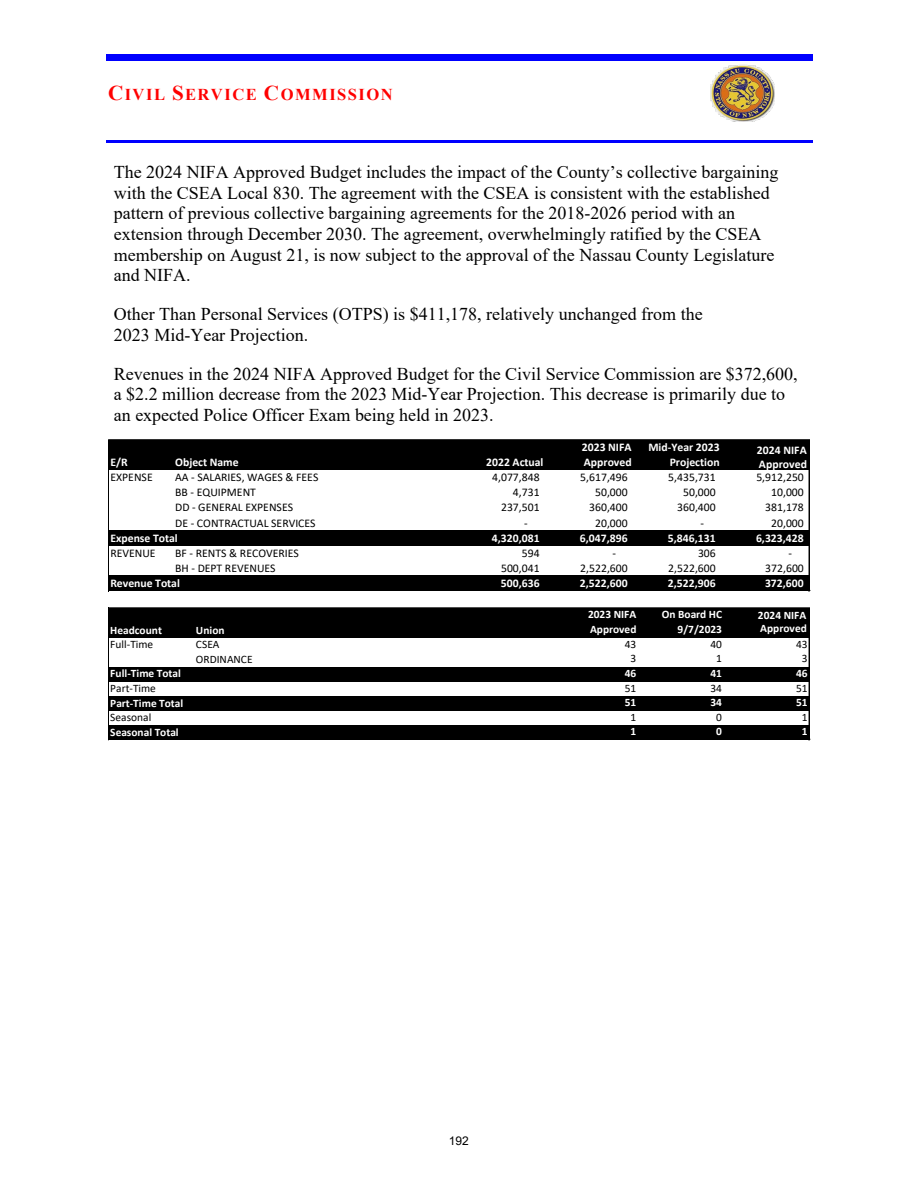
<style>
.page{position:relative;width:918px;height:1188px;background:#fff}
.page>*{position:absolute;margin:0;border:0;box-sizing:border-box;transform-origin:0 0}
.t1{font:18px/20.7px "Times New Roman";color:#000}
.t2{font:700 16.5px "Times New Roman";letter-spacing:.09em;color:#f00}
.t3{font:12px "Arial";color:#000}
.t4{font:11.7px "Calibri";color:#000}
.t5{font:700 11.7px/15.1px "Calibri";color:#fff}
.t6{font:700 11.4px/14.7px "Calibri";color:#fff}
.t7{font:11.4px "Calibri";color:#000}
.s1{font-size:21px}
</style>
<div class="page">
<img style="left:711px;top:64px;width:64px;height:57px">
<div style="left:106px;top:54px;width:706px;height:5px;background:#00f"></div>
<hr style="left:106px;top:60px;width:706px;height:1px;background:#00f">
<hr style="left:106px;top:141px;width:706px;height:2px;background:#00f">
<div style="left:109px;top:441px;width:701px;height:29px;background:#000"></div>
<div style="left:109px;top:531px;width:701px;height:15px;background:#000"></div>
<div style="left:109px;top:576px;width:701px;height:15px;background:#000"></div>
<hr style="left:108px;top:440px;width:1px;height:151px;background:#000">
<hr style="left:809px;top:441px;width:1px;height:150px;background:#000">
<hr style="left:109px;top:440px;width:701px;height:1px;background:#000">
<div style="left:109px;top:609px;width:701px;height:29px;background:#000"></div>
<div style="left:109px;top:667px;width:701px;height:14px;background:#000"></div>
<div style="left:109px;top:696px;width:701px;height:15px;background:#000"></div>
<div style="left:109px;top:725px;width:701px;height:15px;background:#000"></div>
<hr style="left:108px;top:608px;width:1px;height:132px;background:#000">
<hr style="left:809px;top:609px;width:1px;height:131px;background:#000">
<hr style="left:109px;top:608px;width:701px;height:1px;background:#000">
<p class="t2" style="left:108px;top:82px;width:286px"><span class="s1">C</span>IVIL <span class="s1">S</span>ERVICE <span class="s1">C</span>OMMISSION</p>
<p class="t1" style="left:114px;top:161px;width:666px">The 2024 NIFA Approved Budget includes the impact of the County’s collective bargaining with the CSEA Local 830. The agreement with the CSEA is consistent with the established pattern of previous collective bargaining agreements for the 2018-2026 period with an extension through December 2030. The agreement, overwhelmingly ratified by the CSEA membership on August 21, is now subject to the approval of the Nassau County Legislature and NIFA.</p>
<p class="t1" style="left:114px;top:303px;width:590px">Other Than Personal Services (OTPS) is $411,178, relatively unchanged from the<br>2023 Mid-Year Projection.</p>
<p class="t1" style="left:114px;top:363px;width:685px">Revenues in the 2024 NIFA Approved Budget for the Civil Service Commission are $372,600, a $2.2 million decrease from the 2023 Mid-Year Projection. This decrease is primarily due to an expected Police Officer Exam being held in 2023.</p>
<p class="t5" style="left:110px;top:455px;width:19px">E/R</p>
<p class="t5" style="left:175px;top:455px;width:65px">Object Name</p>
<p class="t5" style="left:486px;top:454px;width:59px">2022 Actual</p>
<p class="t5" style="left:582px;top:439px;width:51px">2023 NIFA<br>Approved</p>
<p class="t5" style="left:648px;top:439px;width:73px;text-align:right">Mid-Year 2023<br>Projection</p>
<p class="t5" style="left:757px;top:443px;width:51px;line-height:13.8px">2024 NIFA<br>Approved</p>
<p class="t4" style="left:110px;top:469px;width:44px">EXPENSE</p>
<p class="t4" style="left:175px;top:469px;width:145px">AA - SALARIES, WAGES &amp; FEES</p>
<p class="t4" style="left:492px;top:469px;width:49px">4,077,848</p>
<p class="t4" style="left:580px;top:469px;width:49px">5,617,496</p>
<p class="t4" style="left:668px;top:469px;width:49px">5,435,731</p>
<p class="t4" style="left:756px;top:469px;width:49px">5,912,250</p>
<p class="t4" style="left:175px;top:484px;width:82px">BB - EQUIPMENT</p>
<p class="t4" style="left:513px;top:484px;width:28px">4,731</p>
<p class="t4" style="left:595px;top:484px;width:34px">50,000</p>
<p class="t4" style="left:683px;top:484px;width:34px">50,000</p>
<p class="t4" style="left:771px;top:484px;width:34px">10,000</p>
<p class="t4" style="left:175px;top:499px;width:119px">DD - GENERAL EXPENSES</p>
<p class="t4" style="left:501px;top:499px;width:40px">237,501</p>
<p class="t4" style="left:589px;top:499px;width:40px">360,400</p>
<p class="t4" style="left:677px;top:499px;width:40px">360,400</p>
<p class="t4" style="left:765px;top:499px;width:40px">381,178</p>
<p class="t4" style="left:175px;top:515px;width:142px">DE - CONTRACTUAL SERVICES</p>
<p class="t4" style="left:524px;top:515px;width:5px">-</p>
<p class="t4" style="left:595px;top:515px;width:34px">20,000</p>
<p class="t4" style="left:700px;top:515px;width:5px">-</p>
<p class="t4" style="left:771px;top:515px;width:34px">20,000</p>
<p class="t5" style="left:110px;top:530px;width:69px">Expense Total</p>
<p class="t5" style="left:492px;top:530px;width:49px">4,320,081</p>
<p class="t5" style="left:580px;top:530px;width:49px">6,047,896</p>
<p class="t5" style="left:668px;top:530px;width:49px">5,846,131</p>
<p class="t5" style="left:756px;top:530px;width:49px">6,323,428</p>
<p class="t4" style="left:110px;top:545px;width:47px">REVENUE</p>
<p class="t4" style="left:175px;top:545px;width:125px">BF - RENTS &amp; RECOVERIES</p>
<p class="t4" style="left:522px;top:545px;width:19px">594</p>
<p class="t4" style="left:612px;top:545px;width:5px">-</p>
<p class="t4" style="left:698px;top:545px;width:19px">306</p>
<p class="t4" style="left:788px;top:545px;width:5px">-</p>
<p class="t4" style="left:175px;top:560px;width:102px">BH - DEPT REVENUES</p>
<p class="t4" style="left:501px;top:560px;width:40px">500,041</p>
<p class="t4" style="left:580px;top:560px;width:49px">2,522,600</p>
<p class="t4" style="left:668px;top:560px;width:49px">2,522,600</p>
<p class="t4" style="left:765px;top:560px;width:40px">372,600</p>
<p class="t5" style="left:110px;top:575px;width:71px">Revenue Total</p>
<p class="t5" style="left:501px;top:575px;width:40px">500,636</p>
<p class="t5" style="left:580px;top:575px;width:49px">2,522,600</p>
<p class="t5" style="left:668px;top:575px;width:49px">2,522,906</p>
<p class="t5" style="left:765px;top:575px;width:40px">372,600</p>
<p class="t6" style="left:110px;top:622px;width:53px">Headcount</p>
<p class="t6" style="left:196px;top:622px;width:30px">Union</p>
<p class="t6" style="left:588px;top:607px;width:50px">2023 NIFA<br>Approved</p>
<p class="t6" style="left:662px;top:607px;width:62px;text-align:right">On Board HC<br>9/7/2023</p>
<p class="t6" style="left:758px;top:608px;width:50px;line-height:13.6px">2024 NIFA<br>Approved</p>
<p class="t7" style="left:110px;top:636px;width:45px">Full-Time</p>
<p class="t7" style="left:196px;top:636px;width:25px">CSEA</p>
<p class="t7" style="left:625px;top:636px;width:13px">43</p>
<p class="t7" style="left:711px;top:636px;width:13px">40</p>
<p class="t7" style="left:796px;top:636px;width:13px">43</p>
<p class="t7" style="left:196px;top:651px;width:58px">ORDINANCE</p>
<p class="t7" style="left:631px;top:651px;width:7px">3</p>
<p class="t7" style="left:716px;top:651px;width:7px">1</p>
<p class="t7" style="left:802px;top:651px;width:7px">3</p>
<p class="t6" style="left:110px;top:666px;width:72px">Full-Time Total</p>
<p class="t6" style="left:625px;top:666px;width:13px">46</p>
<p class="t6" style="left:711px;top:666px;width:13px">41</p>
<p class="t6" style="left:796px;top:666px;width:13px">46</p>
<p class="t7" style="left:110px;top:680px;width:47px">Part-Time</p>
<p class="t7" style="left:625px;top:680px;width:13px">51</p>
<p class="t7" style="left:711px;top:680px;width:13px">34</p>
<p class="t7" style="left:796px;top:680px;width:13px">51</p>
<p class="t6" style="left:110px;top:695px;width:74px">Part-Time Total</p>
<p class="t6" style="left:625px;top:695px;width:13px">51</p>
<p class="t6" style="left:711px;top:695px;width:13px">34</p>
<p class="t6" style="left:796px;top:695px;width:13px">51</p>
<p class="t7" style="left:110px;top:709px;width:43px">Seasonal</p>
<p class="t7" style="left:631px;top:709px;width:7px">1</p>
<p class="t7" style="left:716px;top:709px;width:7px">0</p>
<p class="t7" style="left:802px;top:709px;width:7px">1</p>
<p class="t6" style="left:110px;top:724px;width:70px">Seasonal Total</p>
<p class="t6" style="left:631px;top:724px;width:7px">1</p>
<p class="t6" style="left:716px;top:724px;width:7px">0</p>
<p class="t6" style="left:802px;top:724px;width:7px">1</p>
<p class="t3" style="left:449px;top:1132px;width:22px">192</p>
</div>
